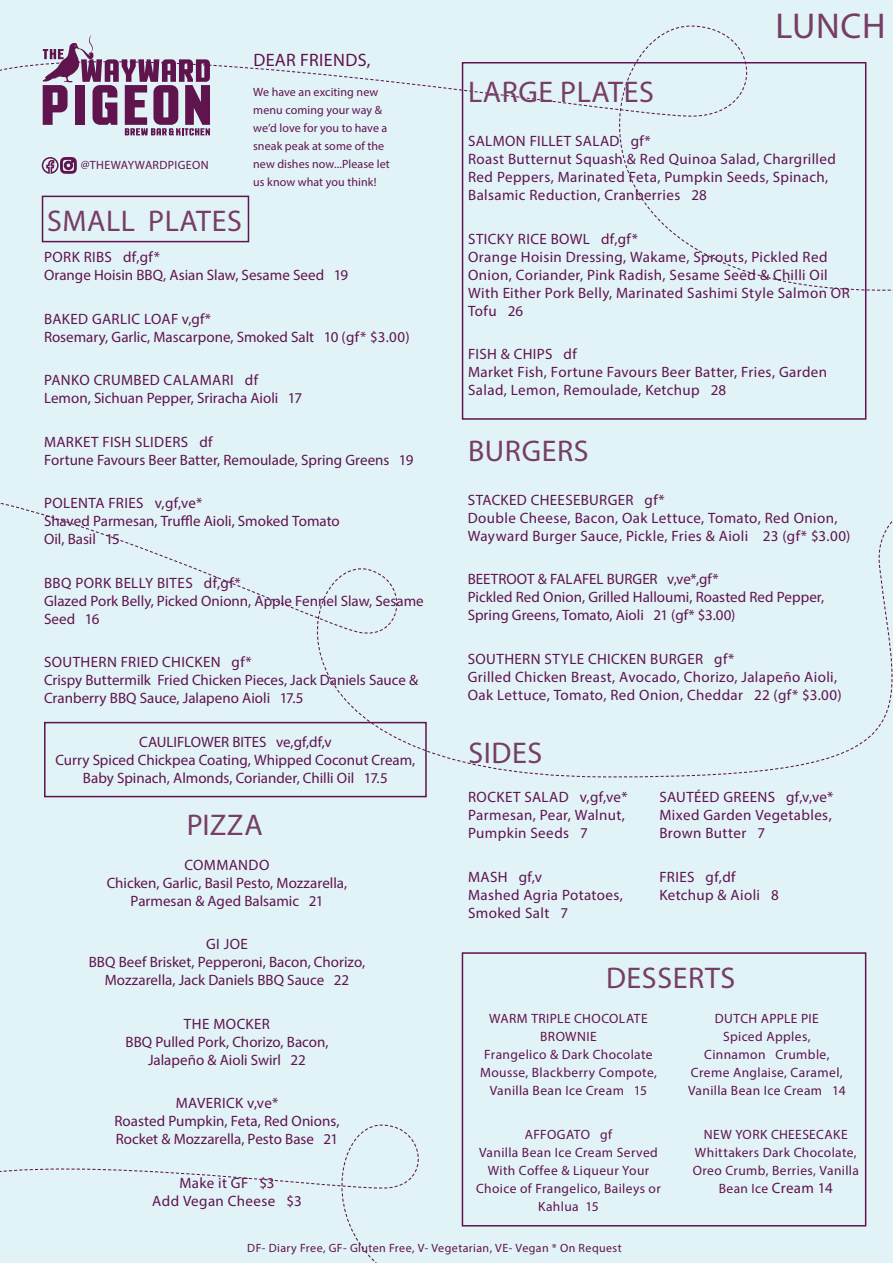
<style>
.page{position:relative;width:893px;height:1263px;background:#e2f3f8}
.page>*{position:absolute;margin:0;border:0;box-sizing:border-box;transform-origin:0 0}
.t1{font:36px "Myriad Pro";letter-spacing:.02em;color:#763e64}
.t2{font:30px "Myriad Pro";letter-spacing:.02em;color:#763e64}
.t3{font:18px "Myriad Pro";letter-spacing:.02em;color:#5f144d}
.t4{font:15px/18px "Myriad Pro";letter-spacing:.015em;color:#5f144d}
.t5{font:13.5px/18px "Myriad Pro";letter-spacing:.025em;color:#5f144d;text-align:center}
.t6{font:12px/18px "Myriad Pro";letter-spacing:.01em;color:#5f144d}
.t7{font:12px "Myriad Pro";letter-spacing:.035em;color:#5f144d}
.t8{font:12px "Myriad Pro";letter-spacing:.03em;color:#5f144d}
.s1{font-size:15px}
</style>
<div class="page">
<svg style="left:0;top:25px;width:867px;height:240px"></svg>
<svg style="left:0;top:503px;width:893px;height:275px"></svg>
<svg style="left:0;top:1124px;width:653px;height:139px"></svg>
<div style="left:44px;top:722px;width:383px;height:75px;border:2px solid #5f144d"></div>
<svg style="left:43px;top:35px;width:167px;height:100px"></svg>
<svg style="left:41px;top:156px;width:37px;height:19px"></svg>
<div style="left:462px;top:62px;width:404px;height:358px;border:2px solid #5f144d"></div>
<div style="left:462px;top:952px;width:404px;height:274px;border:2px solid #5f144d"></div>
<div style="left:42px;top:196px;width:207px;height:46px;border:2px solid #5f144d"></div>
<p class="t8" style="left:81px;top:158px;width:129px">@THEWAYWARDPIGEON</p>
<p class="t3" style="left:253px;top:49px;width:119px">DEAR FRIENDS,</p>
<p class="t6" style="left:253px;top:83px;width:138px">We have an exciting new menu coming your way &amp; we’d love for you to have a sneak peak at some of the new dishes now...Please let us know what you think!</p>
<p class="t2" style="left:47px;top:202px;width:196px">SMALL PLATES</p>
<p class="t4" style="left:44px;top:248px;width:306px">PORK RIBS df,gf*<br>Orange Hoisin BBQ, Asian Slaw, Sesame Seed 19</p>
<p class="t4" style="left:44px;top:309px;width:367px">BAKED GARLIC LOAF v,gf*<br>Rosemary, Garlic, Mascarpone, Smoked Salt 10 (gf* $3.00)</p>
<p class="t4" style="left:44px;top:371px;width:260px">PANKO CRUMBED CALAMARI df<br>Lemon, Sichuan Pepper, Sriracha Aioli 17</p>
<p class="t4" style="left:44px;top:432px;width:371px">MARKET FISH SLIDERS df<br>Fortune Favours Beer Batter, Remoulade, Spring Greens 19</p>
<p class="t4" style="left:44px;top:494px;width:297px">POLENTA FRIES v,gf,ve*<br>Shaved Parmesan, Truffle Aioli, Smoked Tomato<br>Oil, Basil 15</p>
<p class="t4" style="left:44px;top:573px;width:381px">BBQ PORK BELLY BITES df,gf*<br>Glazed Pork Belly, Picked Onionn, Apple Fennel Slaw, Sesame<br>Seed 16</p>
<p class="t4" style="left:44px;top:653px;width:376px">SOUTHERN FRIED CHICKEN gf*<br>Crispy Buttermilk Fried Chicken Pieces, Jack Daniels Sauce &amp;<br>Cranberry BBQ Sauce, Jalapeno Aioli 17.5</p>
<p class="t4" style="left:55px;top:732px;width:361px;text-align:center">CAULIFLOWER BITES ve,gf,df,v<br>Curry Spiced Chickpea Coating, Whipped Coconut Cream,<br>Baby Spinach, Almonds, Coriander, Chilli Oil 17.5</p>
<p class="t2" style="left:187px;top:806px;width:77px">PIZZA</p>
<p class="t4" style="left:107px;top:855px;width:242px;text-align:center">COMMANDO<br>Chicken, Garlic, Basil Pesto, Mozzarella,<br>Parmesan &amp; Aged Balsamic 21</p>
<p class="t4" style="left:89px;top:935px;width:278px;text-align:center">GI JOE<br>BBQ Beef Brisket, Pepperoni, Bacon, Chorizo,<br>Mozzarella, Jack Daniels BBQ Sauce 22</p>
<p class="t4" style="left:125px;top:1014px;width:204px;text-align:center">THE MOCKER<br>BBQ Pulled Pork, Chorizo, Bacon,<br>Jalapeño &amp; Aioli Swirl 22</p>
<p class="t4" style="left:115px;top:1094px;width:226px;text-align:center">MAVERICK v,ve*<br>Roasted Pumpkin, Feta, Red Onions,<br>Rocket &amp; Mozzarella, Pesto Base 21</p>
<p class="t4" style="left:152px;top:1173px;width:151px;text-align:center">Make it GF $3<br>Add Vegan Cheese $3</p>
<p class="t1" style="left:776px;top:3px;width:111px">LUNCH</p>
<p class="t2" style="left:468px;top:73px;width:187px">LARGE PLATES</p>
<p class="t4" style="left:468px;top:132px;width:369px">SALMON FILLET SALAD gf*<br>Roast Butternut Squash &amp; Red Quinoa Salad, Chargrilled Red Peppers, Marinated Feta, Pumpkin Seeds, Spinach, Balsamic Reduction, Cranberries 28</p>
<p class="t4" style="left:468px;top:229px;width:383px">STICKY RICE BOWL df,gf*<br>Orange Hoisin Dressing, Wakame, Sprouts, Pickled Red Onion, Coriander, Pink Radish, Sesame Seed &amp; Chilli Oil With Either Pork Belly, Marinated Sashimi Style Salmon OR Tofu 26</p>
<p class="t4" style="left:468px;top:345px;width:361px">FISH &amp; CHIPS df<br>Market Fish, Fortune Favours Beer Batter, Fries, Garden<br>Salad, Lemon, Remoulade, Ketchup 28</p>
<p class="t2" style="left:468px;top:432px;width:122px">BURGERS</p>
<p class="t4" style="left:468px;top:490px;width:384px">STACKED CHEESEBURGER gf*<br>Double Cheese, Bacon, Oak Lettuce, Tomato, Red Onion,<br>Wayward Burger Sauce, Pickle, Fries &amp; Aioli 23 (gf* $3.00)</p>
<p class="t4" style="left:468px;top:570px;width:358px">BEETROOT &amp; FALAFEL BURGER v,ve*,gf*<br>Pickled Red Onion, Grilled Halloumi, Roasted Red Pepper,<br>Spring Greens, Tomato, Aioli 21 (gf* $3.00)</p>
<p class="t4" style="left:468px;top:649px;width:375px">SOUTHERN STYLE CHICKEN BURGER gf*<br>Grilled Chicken Breast, Avocado, Chorizo, Jalapeño Aioli,<br>Oak Lettuce, Tomato, Red Onion, Cheddar 22 (gf* $3.00)</p>
<p class="t2" style="left:468px;top:734px;width:75px">SIDES</p>
<p class="t4" style="left:468px;top:788px;width:161px">ROCKET SALAD v,gf,ve*<br>Parmesan, Pear, Walnut,<br>Pumpkin Seeds 7</p>
<p class="t4" style="left:468px;top:867px;width:156px">MASH gf,v<br>Mashed Agria Potatoes,<br>Smoked Salt 7</p>
<p class="t4" style="left:659px;top:788px;width:175px;text-align:justify">SAUTÉED GREENS gf,v,ve* Mixed Garden Vegetables, Brown Butter 7</p>
<p class="t4" style="left:659px;top:867px;width:121px">FRIES gf,df<br>Ketchup &amp; Aioli 8</p>
<p class="t2" style="left:606px;top:960px;width:131px">DESSERTS</p>
<p class="t5" style="left:480px;top:1009px;width:178px">WARM TRIPLE CHOCOLATE<br>BROWNIE<br>Frangelico &amp; Dark Chocolate<br>Mousse, Blackberry Compote,<br>Vanilla Bean Ice Cream 15</p>
<p class="t5" style="left:476px;top:1125px;width:186px">AFFOGATO gf<br>Vanilla Bean Ice Cream Served<br>With Coffee &amp; Liqueur Your<br>Choice of Frangelico, Baileys or<br>Kahlua 15</p>
<p class="t5" style="left:688px;top:1009px;width:159px">DUTCH APPLE PIE<br>Spiced Apples,<br>Cinnamon Crumble,<br>Creme Anglaise, Caramel,<br>Vanilla Bean Ice Cream 14</p>
<p class="t5" style="left:693px;top:1125px;width:168px">NEW YORK CHEESECAKE<br>Whittakers Dark Chocolate,<br>Oreo Crumb, Berries, Vanilla<br>Bean Ice <span class="s1">Cream 14</span></p>
<p class="t7" style="left:247px;top:1241px;width:376px">DF- Diary Free, GF- Gluten Free, V- Vegetarian, VE- Vegan * On Request</p>
</div>
